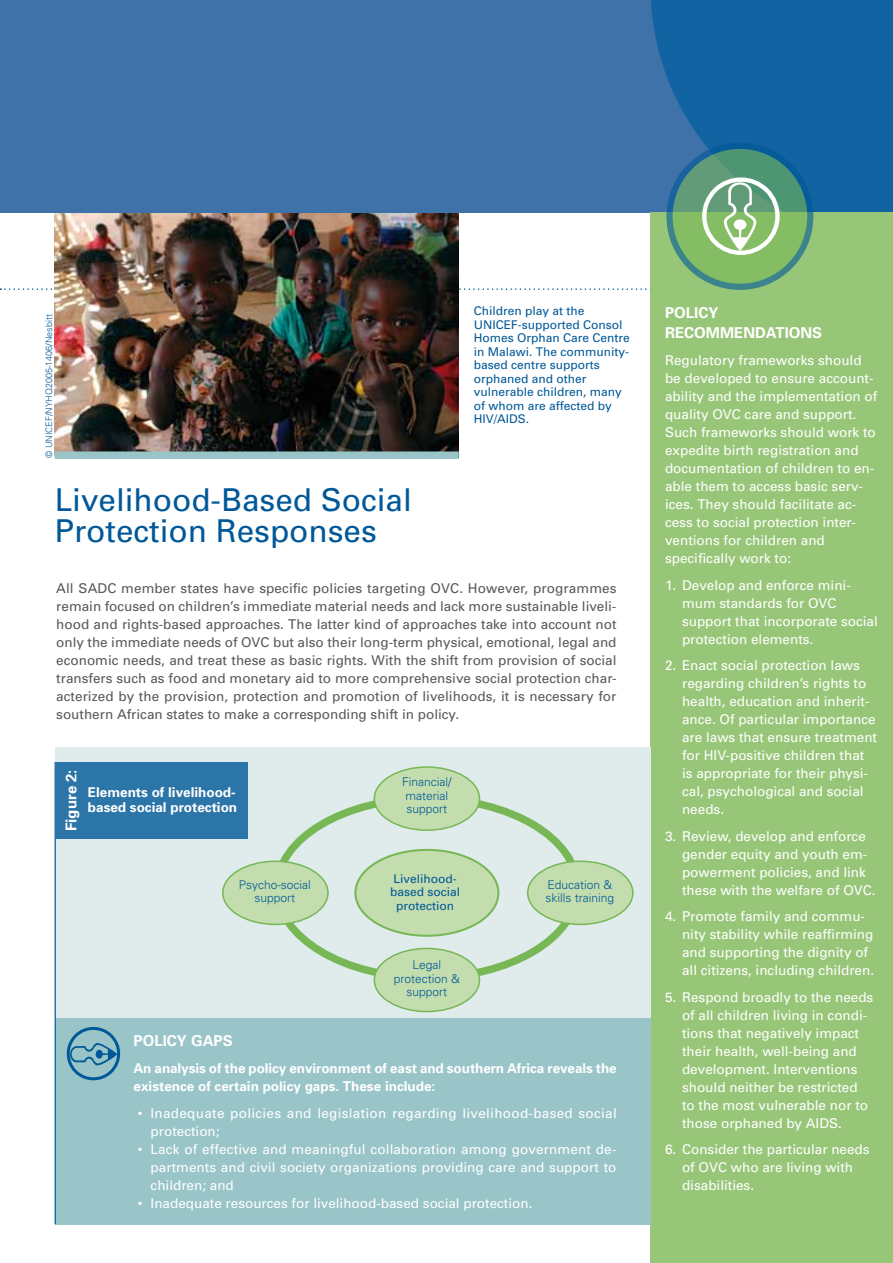
<style>
.page{position:relative;width:893px;height:1263px;background:#fff}
.page>*{position:absolute;margin:0;border:0;box-sizing:border-box;transform-origin:0 0}
.t1{font:31.5px/31.5px "Univers";color:#005898}
.t2{font:700 15px/19.5px "Univers";color:#fff}
.t3{font:13.5px/18px "Univers";color:#fff}
.t4{font:13.5px/18px "Univers";color:#58585a;text-align:justify}
.t5{font:700 13.5px/15px "Univers";color:#fff}
.t6{font:13.5px/18px "Univers";letter-spacing:.02em;color:#fff}
.t7{font:12px/13.5px "Univers";color:#005898;text-align:center}
.t8{font:300 12px/13.5px "Univers";color:#005898}
.t9{font:300 9px "Univers";color:#005898}
</style>
<div class="page">
<svg style="left:0;top:288px;width:651px;height:2px"></svg>
<img style="left:55px;top:213px;width:404px;height:238px">
<div style="left:0;top:0;width:893px;height:213px;background:#4072aa"></div>
<svg style="left:651px;top:0;width:242px;height:213px;fill:#1164a1"></svg>
<div style="left:651px;top:213px;width:242px;height:1050px;background:#98c679"></div>
<div style="left:55px;top:1017px;width:596px;height:208px;background:#99c4c8"></div>
<div style="left:55px;top:451px;width:404px;height:8px;background:#99c4c8"></div>
<div style="left:55px;top:747px;width:596px;height:270px;background:#e0ebec"></div>
<div style="left:355px;top:850px;width:143px;height:86px;background:#c3ddae;border-radius:50%"></div>
<div style="left:354px;top:849px;width:145px;height:88px;border:2px solid #77b756;border-radius:50%"></div>
<div style="left:374px;top:767px;width:105px;height:63px;background:#c3ddae;border-radius:50%"></div>
<div style="left:374px;top:766px;width:106px;height:65px;border:2px solid #77b756;border-radius:50%"></div>
<div style="left:528px;top:861px;width:105px;height:63px;background:#c3ddae;border-radius:50%"></div>
<div style="left:527px;top:860px;width:107px;height:65px;border:2px solid #77b756;border-radius:50%"></div>
<div style="left:223px;top:861px;width:105px;height:63px;background:#c3ddae;border-radius:50%"></div>
<div style="left:222px;top:860px;width:107px;height:65px;border:2px solid #77b756;border-radius:50%"></div>
<div style="left:374px;top:948px;width:105px;height:63px;background:#c3ddae;border-radius:50%"></div>
<div style="left:374px;top:948px;width:106px;height:64px;border:2px solid #77b756;border-radius:50%"></div>
<hr style="left:54px;top:762px;width:2px;height:462px;background:#005898">
<div style="left:56px;top:762px;width:192px;height:76px;background:#2c75a8"></div>
<svg style="left:669px;top:146px;width:141px;height:141px"></svg>
<div style="left:666px;top:143px;width:147px;height:147px;border:6px solid #005898;border-radius:50%"></div>
<svg style="left:66px;top:1027px;width:55px;height:54px"></svg>
<svg style="left:701px;top:170px;width:86px;height:93px"></svg>
<p class="t7" style="left:474px;top:304px;width:158px;text-align:left">Children play at the<br>UNICEF-supported Consol<br>Homes Orphan Care Centre in Malawi. The community&shy;based centre supports orphaned and other vulnerable children, many of whom are affected by<br>HIV/AIDS.</p>
<p class="t9" style="left:43px;top:458px;width:145px;rotate:-90deg">© UNICEF/NYHQ2005-1406/Nesbitt</p>
<p class="t2" style="left:665px;top:303px;width:54px">POLICY<br>Recommendations</p>
<p class="t3" style="left:665px;top:351px;width:214px">Regulatory frameworks should be developed to ensure account&shy;ability and the implementation of quality OVC care and support.<br>Such frameworks should work to expedite birth registration and documentation of children to en&shy;able them to access basic serv&shy;ices. They should facilitate ac&shy;cess to social protection inter&shy;ventions for children and specifically work to:</p>
<p class="t3" style="left:682px;top:576px;width:197px;text-indent:-17px">1. Develop and enforce mini&shy;mum standards for OVC support that incorporate social protection elements.</p>
<p class="t3" style="left:682px;top:656px;width:197px;text-indent:-17px">2. Enact social protection laws regarding children’s rights to health, education and inherit&shy;ance. Of particular importance are laws that ensure treatment for HIV-positive children that is appropriate for their physi&shy;cal, psychological and social needs.</p>
<p class="t3" style="left:682px;top:827px;width:195px;text-indent:-17px">3. Review, develop and enforce gender equity and youth em&shy;powerment policies, and link these with the welfare of OVC.</p>
<p class="t3" style="left:682px;top:907px;width:194px;text-indent:-17px">4. Promote family and commu&shy;nity stability while reaffirming and supporting the dignity of all citizens, including children.</p>
<p class="t3" style="left:682px;top:988px;width:193px;text-indent:-17px">5. Respond broadly to the needs of all children living in condi&shy;tions that negatively impact their health, well-being and development. Interventions should neither be restricted to the most vulnerable nor to those orphaned by AIDS.</p>
<p class="t3" style="left:682px;top:1140px;width:189px;text-indent:-17px">6. Consider the particular needs of OVC who are living with disabilities.</p>
<h1 class="t1" style="left:55px;top:484px;width:359px">Livelihood-Based Social<br>Protection Responses</h1>
<p class="t4" style="left:56px;top:579px;width:562px">All SADC member states have specific policies targeting OVC. However, programmes remain focused on children’s immediate material needs and lack more sustainable liveli&shy;hood and rights-based approaches. The latter kind of approaches take into account not only the immediate needs of OVC but also their long-term physical, emotional, legal and economic needs, and treat these as basic rights. With the shift from provision of social transfers such as food and monetary aid to more comprehensive social protection char&shy;acterized by the provision, protection and promotion of livelihoods, it is necessary for southern African states to make a corresponding shift in policy.</p>
<p class="t2" style="left:61px;top:831px;width:63px;rotate:-90deg">Figure 2:</p>
<p class="t8" style="left:402px;top:775px;width:51px">Financial/ material support</p>
<p class="t5" style="left:88px;top:785px;width:151px">Elements of livelihood&shy;based social protection</p>
<p class="t7" style="left:390px;top:872px;width:72px">Livelihood&shy;based social protection</p>
<p class="t8" style="left:545px;top:877px;width:70px">Education &amp; skills training</p>
<p class="t8" style="left:239px;top:877px;width:74px;text-align:center">Psycho-social support</p>
<p class="t8" style="left:394px;top:958px;width:68px;text-align:center">Legal protection &amp; support</p>
<p class="t2" style="left:134px;top:1031px;width:19px">Polic</p>
<p class="t2" style="left:177px;top:1031px;width:37px">y Gaps</p>
<p class="t5" style="left:134px;top:1059px;width:485px;line-height:18px">An analysis of the policy environment of east and southern Africa reveals the existence of certain policy gaps. These include:</p>
<p class="t6" style="left:151px;top:1105px;width:468px;text-indent:-13px">• Inadequate policies and legislation regarding livelihood-based social protection;</p>
<p class="t3" style="left:151px;top:1141px;width:467px;text-align:justify;text-indent:-13px">• Lack of effective and meaningful collaboration among government de&shy;partments and civil society organizations providing care and support to children; and</p>
<p class="t3" style="left:138px;top:1195px;width:396px">• Inadequate resources for livelihood-based social protection.</p>
</div>
